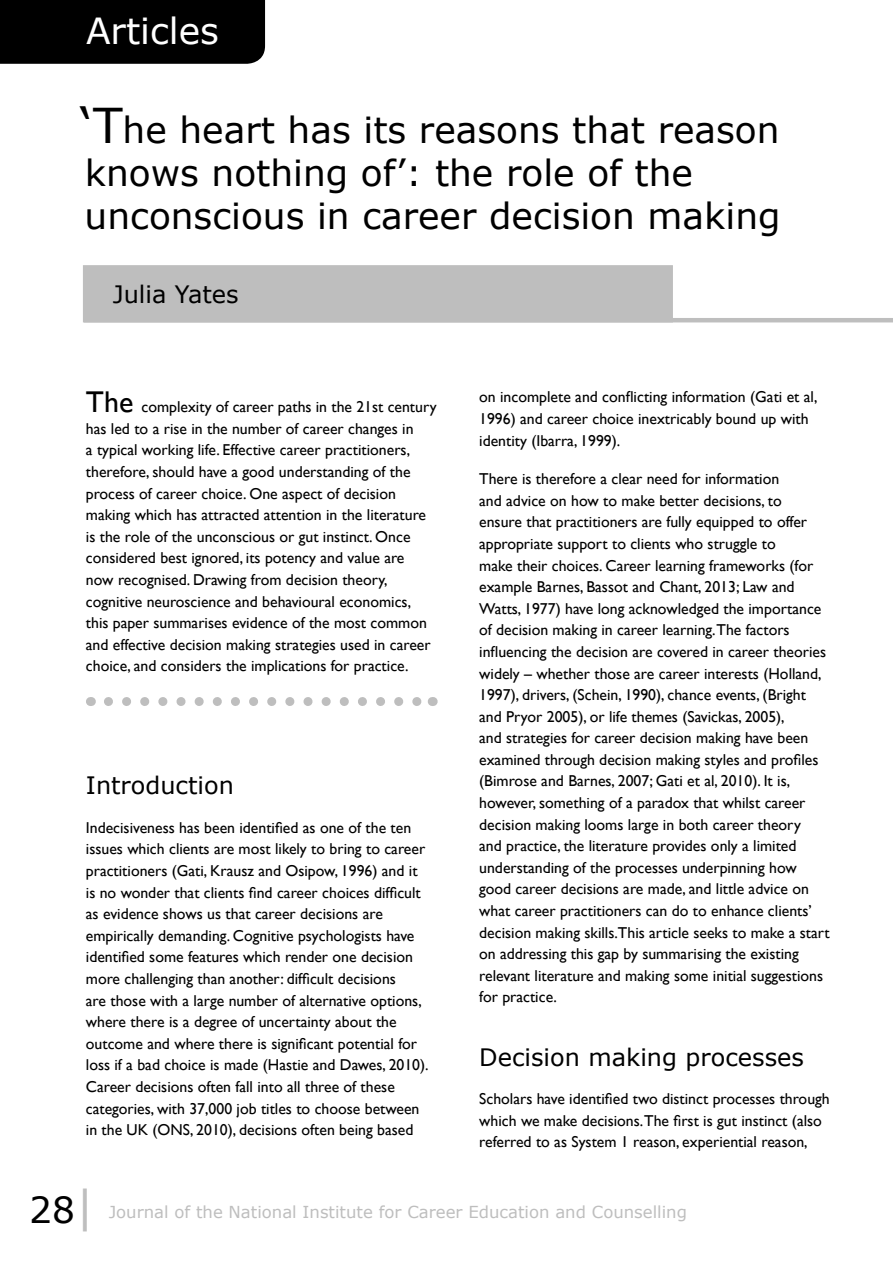
<style>
.page{position:relative;width:893px;height:1263px;background:#fff}
.page>*{position:absolute;margin:0;border:0;box-sizing:border-box;transform-origin:0 0}
.t1{font:36px/43.2px "Verdana";color:#000}
.t2{font:36px "Verdana";color:#fff}
.t3{font:24px "Verdana";color:#000}
.t4{font:16.5px "Verdana";color:#bebebe}
.t5{font:15.75px/21.6px "Gill Sans";color:#000}
.s1{font-size:48px}
.s2{font-size:30px}
.s3{font-size:45px;color:#bebebe}
</style>
<div class="page">
<div style="left:0;top:0;width:265px;height:64px;background:#000"></div>
<svg style="left:108px;top:697px;width:314px;height:9px"></svg>
<hr style="left:84px;top:318px;width:809px;height:4px;background:#bebebe">
<div style="left:83px;top:265px;width:590px;height:57px;background:#bebebe"></div>
<h1 class="t2" style="left:86px;top:6px;width:134px">Articles</h1>
<h1 class="t1" style="left:80px;top:108px;width:702px"><span class="s1">‘T</span>he heart has its reasons that reason knows nothing of’: the role of the unconscious in career decision making</h1>
<h2 class="t3" style="left:113px;top:278px;width:127px">Julia Yates</h2>
<p class="t5" style="left:86px;top:396px;width:352px"><span class="s2">The</span> complexity of career paths in the 21st century has led to a rise in the number of career changes in<br>a typical working life. Effective career practitioners, therefore, should have a good understanding of the process of career choice. One aspect of decision making which has attracted attention in the literature is the role of the unconscious or gut instinct. Once considered best ignored, its potency and value are<br>now recognised. Drawing from decision theory, cognitive neuroscience and behavioural economics, this paper summarises evidence of the most common and effective decision making strategies used in career choice, and considers the implications for practice.</p>
<h2 class="t3" style="left:86px;top:769px;width:150px">Introduction</h2>
<p class="t5" style="left:86px;top:817px;width:344px">Indecisiveness has been identified as one of the ten issues which clients are most likely to bring to career practitioners (Gati, Krausz and Osipow, 1996) and it is no wonder that clients find career choices difficult as evidence shows us that career decisions are empirically demanding. Cognitive psychologists have identified some features which render one decision more challenging than another: difficult decisions<br>are those with a large number of alternative options, where there is a degree of uncertainty about the outcome and where there is significant potential for loss if a bad choice is made (Hastie and Dawes, 2010).<br>Career decisions often fall into all three of these categories, with 37,000 job titles to choose between in the UK (ONS, 2010), decisions often being based</p>
<p class="t5" style="left:479px;top:386px;width:340px">on incomplete and conflicting information (Gati et al,<br>1996) and career choice inextricably bound up with identity (Ibarra, 1999).</p>
<p class="t5" style="left:479px;top:468px;width:352px">There is therefore a clear need for information<br>and advice on how to make better decisions, to<br>ensure that practitioners are fully equipped to offer appropriate support to clients who struggle to<br>make their choices. Career learning frameworks (for example Barnes, Bassot and Chant, 2013; Law and Watts, 1977) have long acknowledged the importance of decision making in career learning.The factors influencing the decision are covered in career theories widely – whether those are career interests (Holland, 1997), drivers, (Schein, 1990), chance events, (Bright and Pryor 2005), or life themes (Savickas, 2005),<br>and strategies for career decision making have been examined through decision making styles and profiles (Bimrose and Barnes, 2007; Gati et al, 2010). It is, however, something of a paradox that whilst career decision making looms large in both career theory<br>and practice, the literature provides only a limited understanding of the processes underpinning how good career decisions are made, and little advice on what career practitioners can do to enhance clients’ decision making skills.This article seeks to make a start on addressing this gap by summarising the existing relevant literature and making some initial suggestions for practice.</p>
<h2 class="t3" style="left:479px;top:1040px;width:326px">Decision making processes</h2>
<p class="t5" style="left:479px;top:1088px;width:352px">Scholars have identified two distinct processes through which we make decisions.The first is gut instinct (also referred to as System 1 reason, experiential reason,</p>
<h1 class="t1" style="left:29px;top:1187px;width:68px">28<span class="s3">|</span></h1>
<p class="t4" style="left:109px;top:1200px;width:580px">Journal of the National Institute for Career Education and Counselling</p>
</div>
